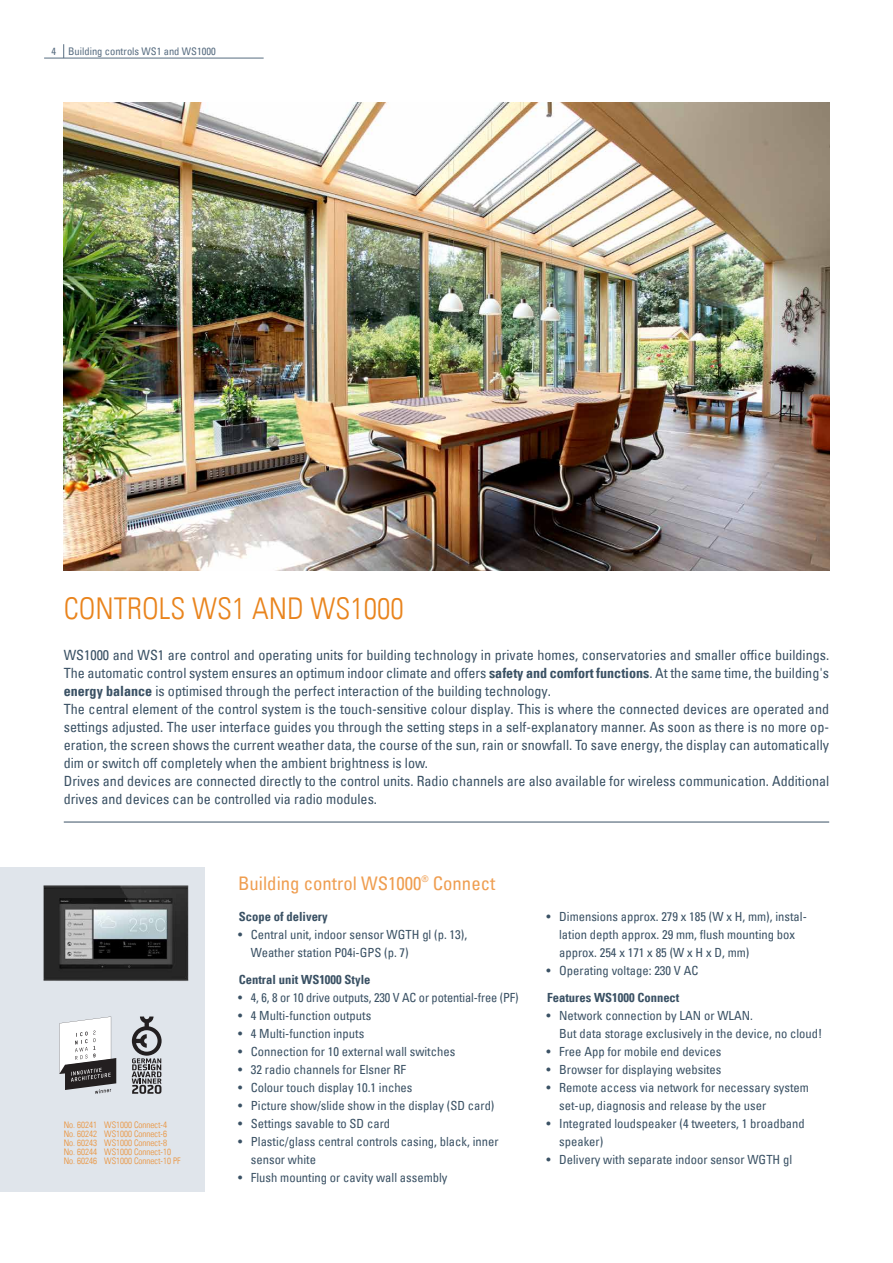
<style>
.page{position:relative;width:893px;height:1263px;background:#fff}
.page>*{position:absolute;margin:0;border:0;box-sizing:border-box;transform-origin:0 0}
.t1{font:30px "Univers Com 47 Light Cond";color:#e9841d}
.t2{font:condensed 18.75px "Univers Com 57";color:#ef9e51}
.t3{font:condensed 14.1px/18px "Univers Com 57";color:#3a5164}
.t4{font:condensed 12.6px/18px "Univers Com 57";color:#3a5164}
.t5{font:12.6px "Univers Com 67 Bold Cond";color:#3a5164}
.t6{font:condensed 10.5px "Univers Com 57";color:#586d81}
.t7{font:9px/9px "Univers Com 47 Light Cond";color:#eb8e31}
.s1{font-family:"Univers Com 67 Bold Cond";font-stretch:normal}
</style>
<div class="page">
<svg style="left:63px;top:44px;width:1px;height:14px"></svg>
<hr style="left:44px;top:58px;width:220px;height:1px;background:#586d81">
<hr style="left:64px;top:822px;width:765px;height:1px;background:#3a5164">
<img style="left:64px;top:102px;width:765px;height:468px">
<div style="left:0;top:867px;width:204px;height:324px;background:#e0e5eb"></div>
<img style="left:43px;top:872px;width:162px;height:123px">
<svg style="left:60px;top:1016px;width:56px;height:78px"></svg>
<svg style="left:132px;top:1016px;width:30px;height:78px"></svg>
<p class="t6" style="left:51px;top:44px;width:166px">4 Building controls WS1 and WS1000</p>
<h1 class="t1" style="left:64px;top:590px;width:341px">CONTROLS WS1 AND WS1000</h1>
<p class="t3" style="left:64px;top:646px;width:767px">WS1000 and WS1 are control and operating units for building technology in private homes, conservatories and smaller office buildings.<br>The automatic control system ensures an optimum indoor climate and offers <span class="s1">safety and comfort functions</span>. At the same time, the building's <span class="s1">energy balance</span> is optimised through the perfect interaction of the building technology.<br>The central element of the control system is the touch-sensitive colour display. This is where the connected devices are operated and settings adjusted. The user interface guides you through the setting steps in a self-explanatory manner. As soon as there is no more op&shy;eration, the screen shows the current weather data, the course of the sun, rain or snowfall. To save energy, the display can automatically dim or switch off completely when the ambient brightness is low.<br>Drives and devices are connected directly to the control units. Radio channels are also available for wireless communication. Additional drives and devices can be controlled via radio modules.</p>
<p class="t7" style="left:64px;top:1120px;width:118px">No. 60241 WS1000 Connect-4<br>No. 60242 WS1000 Connect-6<br>No. 60243 WS1000 Connect-8<br>No. 60244 WS1000 Connect-10<br>No. 60246 WS1000 Connect-10 PF</p>
<h2 class="t2" style="left:238px;top:871px;width:259px">Building control WS1000<sup>®</sup> Connect</h2>
<p class="t5" style="left:239px;top:909px;width:90px">Scope of delivery</p>
<p class="t4" style="left:251px;top:925px;width:218px;text-indent:-13px">• Central unit, indoor sensor WGTH gl (p. 13),<br>Weather station P04i-GPS (p. 7)</p>
<p class="t5" style="left:239px;top:972px;width:133px">Central unit WS1000 Style</p>
<p class="t4" style="left:238px;top:988px;width:282px">• 4, 6, 8 or 10 drive outputs, 230 V AC or potential-free (PF)</p>
<p class="t4" style="left:238px;top:1006px;width:135px">• 4 Multi-function outputs</p>
<p class="t4" style="left:238px;top:1024px;width:128px">• 4 Multi-function inputs</p>
<p class="t4" style="left:238px;top:1042px;width:219px">• Connection for 10 external wall switches</p>
<p class="t4" style="left:238px;top:1060px;width:170px">• 32 radio channels for Elsner RF</p>
<p class="t4" style="left:238px;top:1078px;width:176px">• Colour touch display 10.1 inches</p>
<p class="t4" style="left:238px;top:1096px;width:258px">• Picture show/slide show in the display (SD card)</p>
<p class="t4" style="left:238px;top:1114px;width:154px">• Settings savable to SD card</p>
<p class="t4" style="left:251px;top:1132px;width:249px;text-indent:-13px">• Plastic/glass central controls casing, black, inner sensor white</p>
<p class="t4" style="left:238px;top:1168px;width:211px">• Flush mounting or cavity wall assembly</p>
<p class="t4" style="left:559px;top:907px;width:249px;text-indent:-13px">• Dimensions approx. 279 x 185 (W x H, mm), instal&shy;lation depth approx. 29 mm, flush mounting box approx. 254 x 171 x 85 (W x H x D, mm)</p>
<p class="t4" style="left:546px;top:961px;width:154px">• Operating voltage: 230 V AC</p>
<p class="t5" style="left:547px;top:990px;width:134px">Features WS1000 Connect</p>
<p class="t4" style="left:559px;top:1006px;width:265px;text-indent:-13px">• Network connection by LAN or WLAN.<br>But data storage exclusively in the device, no cloud!</p>
<p class="t4" style="left:546px;top:1042px;width:177px">• Free App for mobile end devices</p>
<p class="t4" style="left:546px;top:1060px;width:177px">• Browser for displaying websites</p>
<p class="t4" style="left:559px;top:1078px;width:251px;text-indent:-13px">• Remote access via network for necessary system set-up, diagnosis and release by the user</p>
<p class="t4" style="left:559px;top:1114px;width:247px;text-indent:-13px">• Integrated loudspeaker (4 tweeters, 1 broadband speaker)</p>
<p class="t4" style="left:546px;top:1150px;width:247px">• Delivery with separate indoor sensor WGTH gl</p>
</div>
